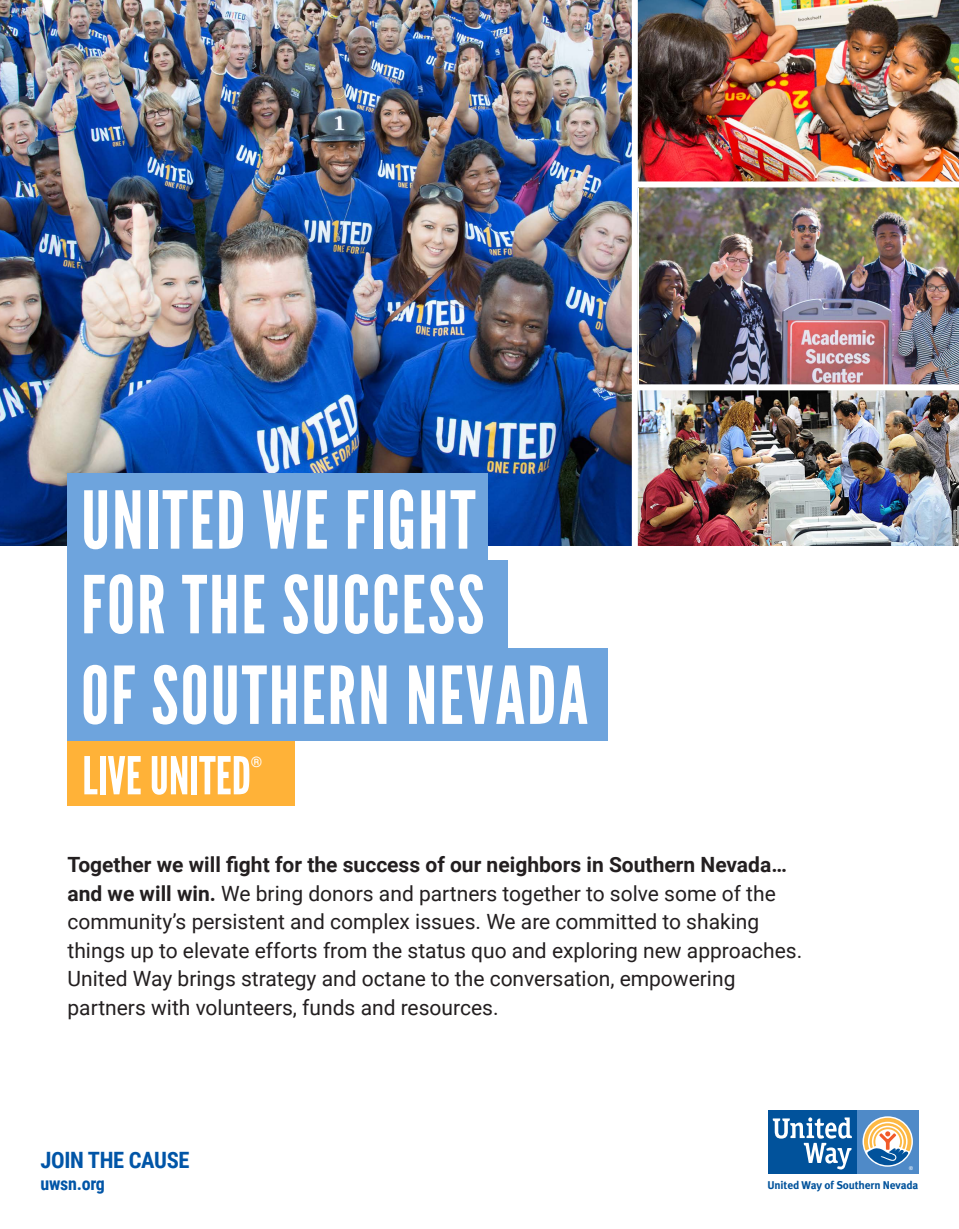
<style>
.page{position:relative;width:959px;height:1229px;background:#fff}
.page>*{position:absolute;margin:0;border:0;box-sizing:border-box;transform-origin:0 0}
.t1{font:79.5px "League Gothic";letter-spacing:.025em;color:#fff}
.t2{font:52.05px "League Gothic";color:#fff}
.t3{font:700 22.5px "Roboto Condensed";letter-spacing:-.015em;color:#0155a7}
.t4{font:21px/28.5px "Roboto";color:#231f20}
.t5{font:700 18px "Roboto Condensed";letter-spacing:-.015em;color:#0155a7}
.t6{font:700 14.7px "Roboto";color:#fff}
.t7{font:700 11.25px "Meta";letter-spacing:-.01em;color:#01529b}
.t8{font:5.25px "Meta";color:#fff}
.s1{font-weight:700}
</style>
<div class="page">
<img style="left:0;top:0;width:632px;height:545px">
<img style="left:638px;top:0;width:320px;height:188px">
<img style="left:639px;top:187px;width:319px;height:197px">
<div style="left:68px;top:738px;width:227px;height:68px;background:#ffb238"></div>
<div style="left:68px;top:472px;width:420px;height:93px;background:#6ea4dd"></div>
<div style="left:68px;top:560px;width:439px;height:93px;background:#6ea4dd"></div>
<div style="left:68px;top:648px;width:540px;height:93px;background:#6ea4dd"></div>
<img style="left:638px;top:390px;width:320px;height:155px">
<div style="left:634px;top:181px;width:324px;height:6px;background:#fff"></div>
<svg style="left:768px;top:1110px;width:151px;height:64px"></svg>
<div style="left:857px;top:1110px;width:61px;height:63px;background:#4f8ac8"></div>
<svg style="left:862px;top:1116px;width:50px;height:50px"></svg>
<svg style="left:864px;top:1117px;width:47px;height:48px;background:#b1b0a7"></svg>
<div style="left:768px;top:1110px;width:89px;height:63px;background:#01529b"></div>
<svg style="left:772px;top:1117px;width:79px;height:52px"></svg>
<p class="t1" style="left:81px;top:475px;width:396px">UNITED WE FIGHT</p>
<p class="t1" style="left:81px;top:559px;width:405px">FOR THE SUCCESS</p>
<p class="t1" style="left:81px;top:650px;width:508px">OF SOUTHERN NEVADA</p>
<p class="t2" style="left:82px;top:746px;width:170px">LIVE UNITED</p>
<p class="t6" style="left:251px;top:751px;width:13px">®</p>
<p class="t4" style="left:68px;top:849px;width:736px"><span class="s1">Together we will fight for the success of our neighbors in Southern Nevada… and we will win.</span> We bring donors and partners together to solve some of the community’s persistent and complex issues. We are committed to shaking things up to elevate efforts from the status quo and exploring new approaches.<br>United Way brings strategy and octane to the conversation, empowering partners with volunteers, funds and resources.</p>
<p class="t3" style="left:40px;top:1144px;width:150px">JOIN THE CAUSE</p>
<p class="t5" style="left:40px;top:1171px;width:66px">uwsn.org</p>
<p class="t7" style="left:767px;top:1177px;width:152px">United Way of Southern Nevada</p>
<p class="t8" style="left:908px;top:1164px;width:6px">®</p>
</div>
